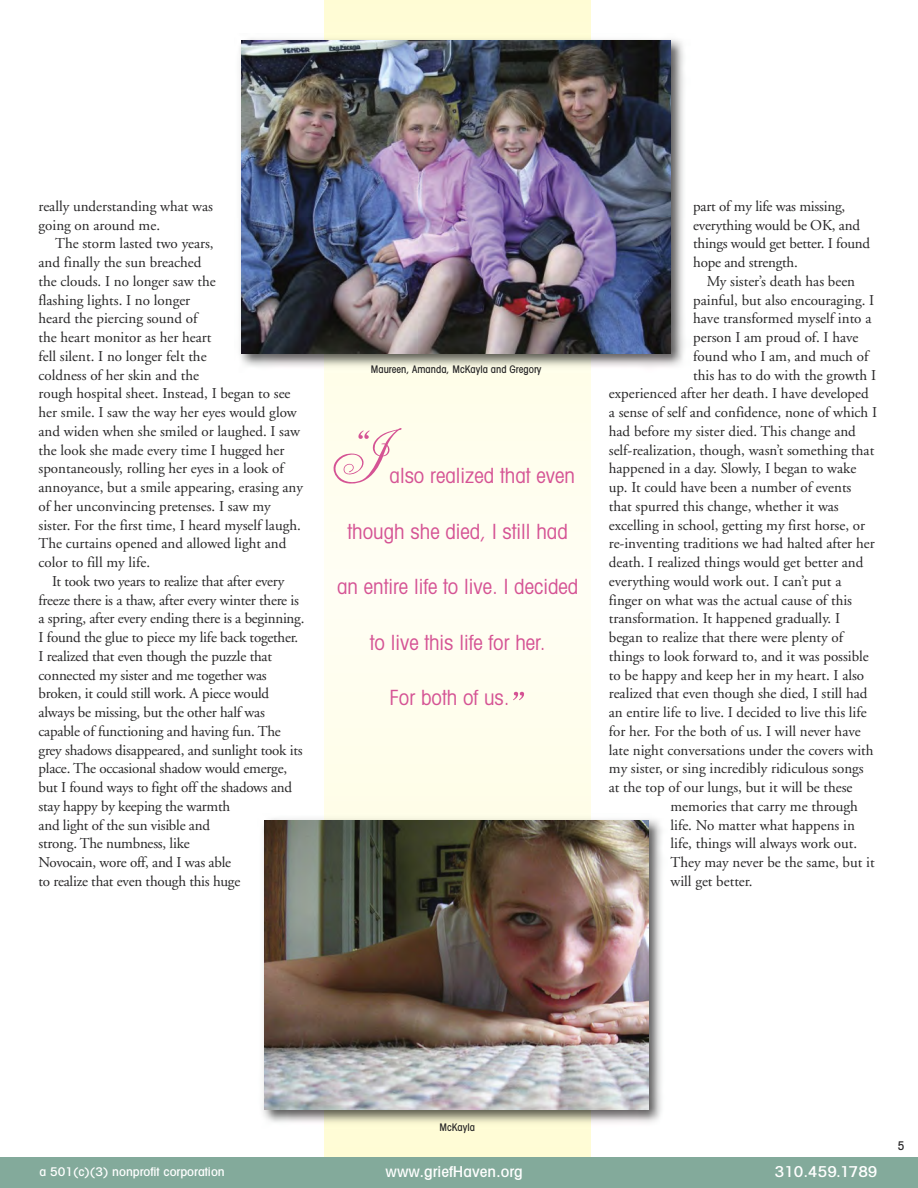
<style>
.page{position:relative;width:918px;height:1188px;background:#fff}
.page>*{position:absolute;margin:0;border:0;box-sizing:border-box;transform-origin:0 0}
.t1{font:90px "Loopi";color:#d55394}
.t2{font:54px "Loopi";color:#d55394}
.t3{font:condensed 21px "Avant Garde";color:#d55394}
.t4{font:15px/18.8px "Adobe Garamond";color:#272627}
.t5{font:500 condensed 15px "Avant Garde";color:#fff;scale:1.15 1}
.t6{font:500 condensed 12px "Avant Garde";color:#fff;scale:1.15 1}
.t7{font:500 condensed 12px "Avant Garde";color:#272627}
.t8{font:500 condensed 10.5px "Avant Garde";color:#272627}
</style>
<div class="page">
<svg style="left:324px;top:0;width:267px;height:1157px"></svg>
<div style="left:0;top:1157px;width:918px;height:31px;background:#83aa9b"></div>
<img style="left:239px;top:34px;width:445px;height:339px">
<img style="left:242px;top:40px;width:429px;height:313px">
<img style="left:263px;top:814px;width:399px;height:315px">
<img style="left:265px;top:821px;width:383px;height:288px">
<p class="t4" style="left:39px;top:198px;width:176px">really understanding what was going on around me.</p>
<p class="t4" style="left:39px;top:236px;width:266px;text-indent:17px">The storm lasted two years,<br>and finally the sun breached<br>the clouds. I no longer saw the<br>flashing lights. I no longer<br>heard the piercing sound of<br>the heart monitor as her heart<br>fell silent. I no longer felt the<br>coldness of her skin and the<br>rough hospital sheet. Instead, I began to see her smile. I saw the way her eyes would glow and widen when she smiled or laughed. I saw the look she made every time I hugged her spontaneously, rolling her eyes in a look of annoyance, but a smile appearing, erasing any of her unconvincing pretenses. I saw my sister. For the first time, I heard myself laugh.<br>The curtains opened and allowed light and color to fill my life.</p>
<p class="t4" style="left:39px;top:573px;width:267px;text-indent:14px">It took two years to realize that after every freeze there is a thaw, after every winter there is a spring, after every ending there is a beginning.<br>I found the glue to piece my life back together.<br>I realized that even though the puzzle that connected my sister and me together was broken, it could still work. A piece would always be missing, but the other half was capable of functioning and having fun. The grey shadows disappeared, and sunlight took its place. The occasional shadow would emerge, but I found ways to fight off the shadows and stay happy by keeping the warmth<br>and light of the sun visible and<br>strong. The numbness, like<br>Novocain, wore off, and I was able<br>to realize that even though this huge</p>
<p class="t8" style="left:371px;top:366px;width:172px">Maureen, Amanda, McKayla and Gregory</p>
<h1 class="t1" style="left:332px;top:400px;width:59px">I<sup>“</sup></h1>
<h3 class="t3" style="left:390px;top:468px;width:187px">also realized that even</h3>
<h3 class="t3" style="left:348px;top:524px;width:222px">though she died, I still had</h3>
<h3 class="t3" style="left:337px;top:579px;width:243px">an entire life to live. I decided</h3>
<h3 class="t3" style="left:370px;top:635px;width:177px">to live this life for her.</h3>
<h3 class="t3" style="left:390px;top:690px;width:122px">For both of us.</h3>
<h2 class="t2" style="left:508px;top:678px;width:20px">”</h2>
<p class="t4" style="left:693px;top:198px;width:178px">part of my life was missing, everything would be OK, and things would get better. I found hope and strength.</p>
<p class="t4" style="left:707px;top:273px;width:150px">My sister’s death has been</p>
<p class="t4" style="left:693px;top:292px;width:183px">painful, but also encouraging. I</p>
<p class="t4" style="left:693px;top:311px;width:180px">have transformed myself into a</p>
<p class="t4" style="left:693px;top:329px;width:167px">person I am proud of. I have</p>
<p class="t4" style="left:693px;top:348px;width:177px">found who I am, and much of</p>
<p class="t4" style="left:693px;top:367px;width:184px">this has to do with the growth I</p>
<p class="t4" style="left:609px;top:386px;width:261px">experienced after her death. I have developed</p>
<p class="t4" style="left:609px;top:404px;width:270px">a sense of self and confidence, none of which I</p>
<p class="t4" style="left:609px;top:423px;width:249px">had before my sister died. This change and</p>
<p class="t4" style="left:609px;top:442px;width:267px">self-realization, though, wasn’t something that</p>
<p class="t4" style="left:609px;top:461px;width:249px">happened in a day. Slowly, I began to wake</p>
<p class="t4" style="left:609px;top:479px;width:244px">up. It could have been a number of events</p>
<p class="t4" style="left:609px;top:498px;width:231px">that spurred this change, whether it was</p>
<p class="t4" style="left:609px;top:517px;width:258px">excelling in school, getting my first horse, or</p>
<p class="t4" style="left:609px;top:536px;width:267px">re-inventing traditions we had halted after her</p>
<p class="t4" style="left:609px;top:554px;width:256px">death. I realized things would get better and</p>
<p class="t4" style="left:609px;top:573px;width:234px">everything would work out. I can’t put a</p>
<p class="t4" style="left:609px;top:592px;width:245px">finger on what was the actual cause of this</p>
<p class="t4" style="left:609px;top:611px;width:233px">transformation. It happened gradually. I</p>
<p class="t4" style="left:609px;top:629px;width:236px">began to realize that there were plenty of</p>
<p class="t4" style="left:609px;top:648px;width:262px">things to look forward to, and it was possible</p>
<p class="t4" style="left:609px;top:667px;width:257px">to be happy and keep her in my heart. I also</p>
<p class="t4" style="left:609px;top:686px;width:260px">realized that even though she died, I still had</p>
<p class="t4" style="left:609px;top:704px;width:259px">an entire life to live. I decided to live this life</p>
<p class="t4" style="left:609px;top:723px;width:253px">for her. For the both of us. I will never have</p>
<p class="t4" style="left:609px;top:742px;width:266px">late night conversations under the covers with</p>
<p class="t4" style="left:609px;top:761px;width:256px">my sister, or sing incredibly ridiculous songs</p>
<p class="t4" style="left:609px;top:779px;width:245px">at the top of our lungs, but it will be these</p>
<p class="t4" style="left:670px;top:798px;width:189px">memories that carry me through</p>
<p class="t4" style="left:670px;top:817px;width:186px">life. No matter what happens in</p>
<p class="t4" style="left:670px;top:836px;width:188px">life, things will always work out.</p>
<p class="t4" style="left:670px;top:854px;width:206px">They may never be the same, but it</p>
<p class="t4" style="left:670px;top:873px;width:84px">will get better.</p>
<p class="t8" style="left:439px;top:1124px;width:37px">McKayla</p>
<p class="t6" style="left:39px;top:1168px;width:163px">a 501(c)(3) nonprofit corporation</p>
<p class="t5" style="left:386px;top:1166px;width:121px">www.griefHaven.org</p>
<p class="t5" style="left:775px;top:1166px;width:91px">310.459.1789</p>
<p class="t7" style="left:898px;top:1142px;width:8px">5</p>
</div>
